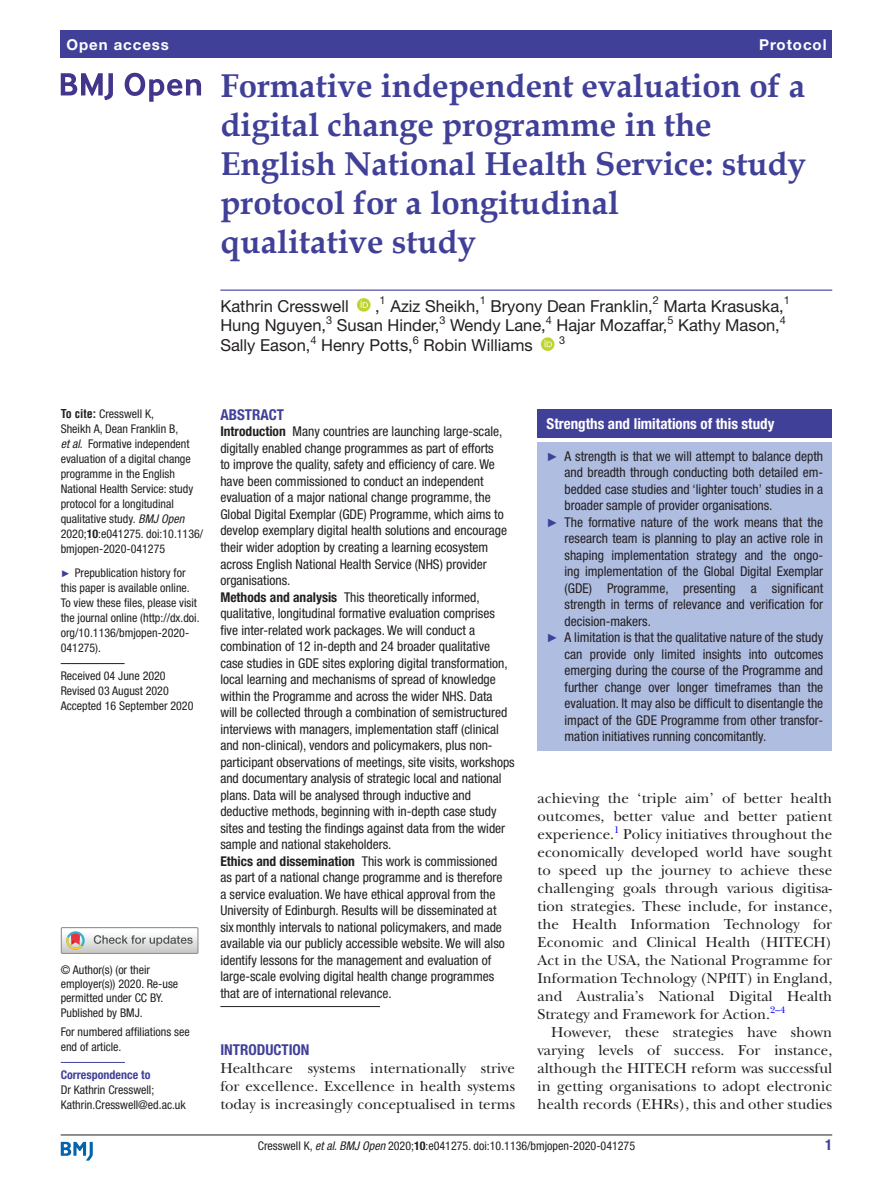
<style>
.page{position:relative;width:893px;height:1191px;background:#fff}
.page>*{position:absolute;margin:0;border:0;box-sizing:border-box;transform-origin:0 0}
.t1{font:700 33px/39px "Book Antiqua";color:#414099}
.t2{font:16.5px "Helvetica Neue LT Std";color:#231f20}
.t3{font:15px/18px "New Baskerville";color:#231f20;text-align:justify}
.t4{font:700 condensed 15px "Helvetica Neue LT Std";color:#fff}
.t5{font:700 condensed 15px "Helvetica Neue LT Std";color:#414099}
.t6{font:700 15px "Helvetica Neue LT Std";letter-spacing:.065em;color:#fff}
.t7{font:condensed 13.5px/16.5px "Helvetica Neue LT Std";color:#231f20}
.t8{font:condensed 12px/15px "Helvetica Neue LT Std";color:#231f20}
.t9{font:700 condensed 12px "Helvetica Neue LT Std";color:#414099}
.t10{font:10.95px "Helvetica Neue LT Std";color:#231f20}
.s1{font-family:"Helvetica LT Std";font-weight:700}
.s2{font-style:italic}
.s3{font-weight:700}
.s4{font-family:"Arial";font-stretch:normal;font-size:9.75px;color:#414099}
.s5{font-family:"Arial";font-stretch:normal;font-size:12px;color:#414099}
</style>
<div class="page">
<hr style="left:61px;top:1134px;width:771px;height:1px;background:#231f20">
<svg style="left:61px;top:1141px;width:32px;height:19px"></svg>
<div style="left:61px;top:31px;width:771px;height:27px;background:#414099"></div>
<hr style="left:220px;top:289px;width:612px;height:2px;background:#414099">
<svg style="left:357px;top:298px;width:13px;height:14px"></svg>
<svg style="left:541px;top:337px;width:13px;height:14px"></svg>
<hr style="left:61px;top:663px;width:64px;height:1px;background:#231f20">
<hr style="left:61px;top:1062px;width:64px;height:1px;background:#414099">
<svg style="left:61px;top:73px;width:52px;height:27px"></svg>
<svg style="left:125px;top:73px;width:76px;height:29px"></svg>
<div style="left:61px;top:927px;width:138px;height:27px;border:1px solid #969090"></div>
<svg style="left:61px;top:927px;width:137px;height:26px"></svg>
<hr style="left:220px;top:1006px;width:160px;height:1px;background:#231f20">
<div style="left:538px;top:409px;width:294px;height:29px;background:#414099"></div>
<div style="left:538px;top:442px;width:294px;height:308px;background:#afbde1"></div>
<p class="t6" style="left:66px;top:35px;width:104px">Open access</p>
<p class="t6" style="left:759px;top:35px;width:69px">Protocol</p>
<h1 class="t1" style="left:220px;top:66px;width:587px">Formative independent evaluation of a digital change programme in the<br>English National Health Service: study protocol for a longitudinal<br>qualitative study</h1>
<p class="t2" style="left:220px;top:296px;width:130px">Kathrin Cresswell</p>
<p class="t2" style="left:375px;top:296px;width:6px">,</p>
<p class="t10" style="left:380px;top:294px;width:8px">1</p>
<p class="t2" style="left:390px;top:296px;width:91px">Aziz Sheikh,</p>
<p class="t10" style="left:480px;top:294px;width:8px">1</p>
<p class="t2" style="left:490px;top:296px;width:164px">Bryony Dean Franklin,</p>
<p class="t10" style="left:653px;top:294px;width:8px">2</p>
<p class="t2" style="left:663px;top:296px;width:122px">Marta Krasuska,</p>
<p class="t10" style="left:784px;top:294px;width:8px">1</p>
<p class="t2" style="left:220px;top:315px;width:107px">Hung Nguyen,</p>
<p class="t10" style="left:326px;top:313px;width:8px">3</p>
<p class="t2" style="left:337px;top:315px;width:104px">Susan Hinder,</p>
<p class="t10" style="left:439px;top:313px;width:8px">3</p>
<p class="t2" style="left:450px;top:315px;width:97px">Wendy Lane,</p>
<p class="t10" style="left:546px;top:313px;width:8px">4</p>
<p class="t2" style="left:556px;top:315px;width:112px">Hajar Mozaffar,</p>
<p class="t10" style="left:667px;top:313px;width:8px">5</p>
<p class="t2" style="left:678px;top:315px;width:103px">Kathy Mason,</p>
<p class="t10" style="left:780px;top:313px;width:8px">4</p>
<p class="t2" style="left:220px;top:335px;width:92px">Sally Eason,</p>
<p class="t10" style="left:311px;top:333px;width:8px">4</p>
<p class="t2" style="left:321px;top:335px;width:93px">Henry Potts,</p>
<p class="t10" style="left:413px;top:333px;width:8px">6</p>
<p class="t2" style="left:424px;top:335px;width:111px">Robin Williams</p>
<p class="t10" style="left:559px;top:333px;width:8px">3</p>
<p class="t8" style="left:61px;top:406px;width:144px"><span class="s1">To cite:</span> Cresswell K,<br>Sheikh A, Dean Franklin B,<br><span class="s2">et al</span>. Formative independent evaluation of a digital change programme in the English<br>National Health Service: study protocol for a longitudinal qualitative study. <span class="s2">BMJ Open<br></span>2020;<span class="s3">10</span>:e041275. doi:10.1136/ bmjopen-2020-041275</p>
<p class="t8" style="left:61px;top:565px;width:140px"><span class="s4">►</span> Prepublication history for this paper is available online.<br>To view these files, please visit the journal online (http://dx.doi. org/10.1136/bmjopen-2020-<br>041275).</p>
<p class="t8" style="left:61px;top:668px;width:134px">Received 04 June 2020<br>Revised 03 August 2020<br>Accepted 16 September 2020</p>
<p class="t8" style="left:61px;top:962px;width:119px;line-height:14.4px">© Author(s) (or their employer(s)) 2020. Re-use permitted under CC BY.<br>Published by BMJ.</p>
<p class="t8" style="left:61px;top:1024px;width:130px">For numbered affiliations see end of article.</p>
<p class="t9" style="left:61px;top:1067px;width:91px">Correspondence to</p>
<p class="t8" style="left:61px;top:1082px;width:127px">Dr Kathrin Cresswell;<br>Kathrin.Cresswell@ed.ac.uk</p>
<p class="t5" style="left:220px;top:405px;width:65px">ABSTRACT</p>
<p class="t7" style="left:220px;top:423px;width:296px"><span class="s3">Introduction</span> Many countries are launching large-scale, digitally enabled change programmes as part of efforts<br>to improve the quality, safety and efficiency of care. We have been commissioned to conduct an independent evaluation of a major national change programme, the Global Digital Exemplar (GDE) Programme, which aims to develop exemplary digital health solutions and encourage their wider adoption by creating a learning ecosystem across English National Health Service (NHS) provider organisations.<br><span class="s3">Methods and analysis</span> This theoretically informed, qualitative, longitudinal formative evaluation comprises five inter-related work packages. We will conduct a combination of 12 in-depth and 24 broader qualitative case studies in GDE sites exploring digital transformation, local learning and mechanisms of spread of knowledge within the Programme and across the wider NHS. Data<br>will be collected through a combination of semistructured interviews with managers, implementation staff (clinical and non-clinical), vendors and policymakers, plus non&shy;participant observations of meetings, site visits, workshops and documentary analysis of strategic local and national plans. Data will be analysed through inductive and deductive methods, beginning with in-depth case study sites and testing the findings against data from the wider sample and national stakeholders.<br><span class="s3">Ethics and dissemination</span> This work is commissioned<br>as part of a national change programme and is therefore<br>a service evaluation. We have ethical approval from the University of Edinburgh. Results will be disseminated at sixmonthly intervals to national policymakers, and made available via our publicly accessible website. We will also identify lessons for the management and evaluation of large-scale evolving digital health change programmes that are of international relevance.</p>
<p class="t5" style="left:220px;top:1041px;width:91px">INTRODUCTION</p>
<p class="t3" style="left:220px;top:1059px;width:296px">Healthcare systems internationally strive for excellence. Excellence in health systems today is increasingly conceptualised in terms</p>
<p class="t4" style="left:547px;top:414px;width:229px">Strengths and limitations of this study</p>
<p class="t7" style="left:547px;top:447px;width:278px"><span class="s5">►</span> A strength is that we will attempt to balance depth</p>
<p class="t7" style="left:565px;top:464px;width:260px">and breadth through conducting both detailed em-</p>
<p class="t7" style="left:565px;top:480px;width:260px">bedded case studies and ‘lighter touch’ studies in a</p>
<p class="t7" style="left:565px;top:497px;width:209px">broader sample of provider organisations.</p>
<p class="t7" style="left:547px;top:513px;width:278px"><span class="s5">►</span> The formative nature of the work means that the</p>
<p class="t7" style="left:565px;top:530px;width:260px">research team is planning to play an active role in</p>
<p class="t7" style="left:565px;top:546px;width:260px">shaping implementation strategy and the ongo-</p>
<p class="t7" style="left:565px;top:563px;width:260px">ing implementation of the Global Digital Exemplar</p>
<p class="t7" style="left:565px;top:579px;width:260px">(GDE) Programme, presenting a significant</p>
<p class="t7" style="left:565px;top:596px;width:260px">strength in terms of relevance and verification for</p>
<p class="t7" style="left:565px;top:612px;width:88px">decision-makers.</p>
<p class="t7" style="left:547px;top:629px;width:278px"><span class="s5">►</span> A limitation is that the qualitative nature of the study</p>
<p class="t7" style="left:565px;top:645px;width:260px">can provide only limited insights into outcomes</p>
<p class="t7" style="left:565px;top:662px;width:260px">emerging during the course of the Programme and</p>
<p class="t7" style="left:565px;top:678px;width:260px">further change over longer timeframes than the</p>
<p class="t7" style="left:565px;top:695px;width:260px">evaluation. It may also be difficult to disentangle the</p>
<p class="t7" style="left:565px;top:711px;width:260px">impact of the GDE Programme from other transfor-</p>
<p class="t7" style="left:565px;top:728px;width:203px">mation initiatives running concomitantly.</p>
<p class="t3" style="left:538px;top:789px;width:296px">achieving the ‘triple aim’ of better health outcomes, better value and better patient experience.<sup>1</sup> Policy initiatives throughout the economically developed world have sought to speed up the journey to achieve these challenging goals through various digitisa&shy;tion strategies. These include, for instance, the Health Information Technology for Economic and Clinical Health (HITECH)<br>Act in the USA, the National Programme for Information Technology (NPfIT) in England, and Australia’s National Digital Health Strategy and Framework for Action.<sup>2–4</sup></p>
<p class="t3" style="left:538px;top:1023px;width:296px;text-indent:14px">However, these strategies have shown varying levels of success. For instance, although the HITECH reform was successful in getting organisations to adopt electronic health records (EHRs), this and other studies</p>
<p class="t8" style="left:258px;top:1137px;width:379px">Cresswell K, <span class="s2">et al</span>. <span class="s2">BMJ Open</span> 2020;<span class="s3">10</span>:e041275. doi:10.1136/bmjopen-2020-041275</p>
<p class="t5" style="left:825px;top:1135px;width:9px">1</p>
</div>
